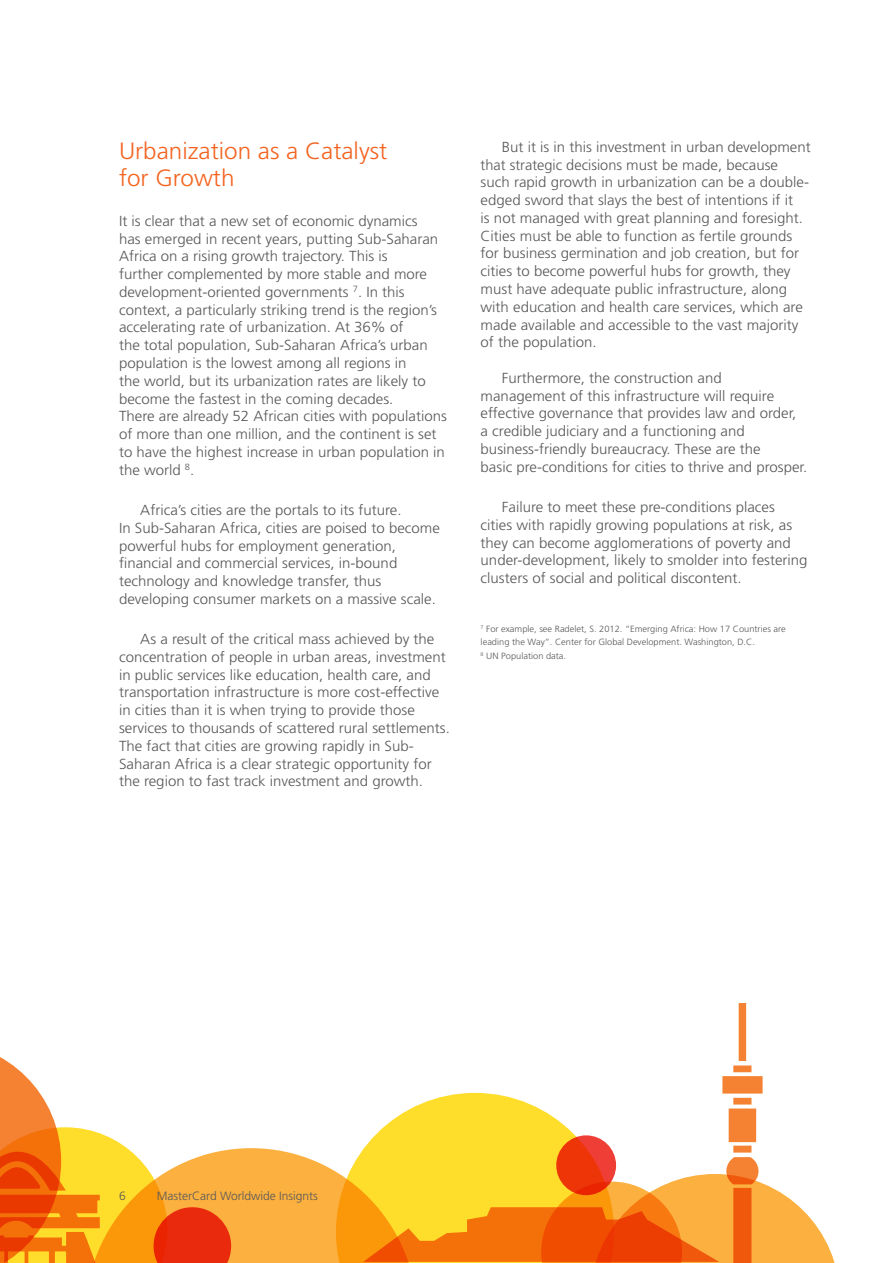
<style>
.page{position:relative;width:893px;height:1263px;background:#fff}
.page>*{position:absolute;margin:0;border:0;box-sizing:border-box;transform-origin:0 0}
.t1{font:300 23.55px/26.7px "Frutiger";color:#f36421}
.t2{font:300 14.55px/17.7px "Frutiger";color:#57585a}
.t3{font:300 12px "Frutiger";color:#57585a}
.t4{font:300 9px/13.5px "Frutiger";color:#57585a}
</style>
<div class="page">
<svg style="left:0;top:1003px;width:835px;height:260px"></svg>
<p class="t1" style="left:119px;top:137px;width:270px">Urbanization as a Catalyst for Growth</p>
<p class="t2" style="left:119px;top:212px;width:329px">It is clear that a new set of economic dynamics<br>has emerged in recent years, putting Sub-Saharan Africa on a rising growth trajectory. This is<br>further complemented by more stable and more development-oriented governments <sup>7</sup>. In this context, a particularly striking trend is the region’s accelerating rate of urbanization. At 36% of<br>the total population, Sub-Saharan Africa’s urban population is the lowest among all regions in<br>the world, but its urbanization rates are likely to become the fastest in the coming decades.<br>There are already 52 African cities with populations of more than one million, and the continent is set to have the highest increase in urban population in the world <sup>8</sup>.</p>
<p class="t2" style="left:119px;top:501px;width:322px;text-indent:21px">Africa’s cities are the portals to its future.<br>In Sub-Saharan Africa, cities are poised to become powerful hubs for employment generation, financial and commercial services, in-bound technology and knowledge transfer, thus developing consumer markets on a massive scale.</p>
<p class="t2" style="left:119px;top:630px;width:332px;text-indent:21px">As a result of the critical mass achieved by the concentration of people in urban areas, investment in public services like education, health care, and transportation infrastructure is more cost-effective in cities than it is when trying to provide those services to thousands of scattered rural settlements.<br>The fact that cities are growing rapidly in Sub-Saharan Africa is a clear strategic opportunity for the region to fast track investment and growth.</p>
<p class="t2" style="left:481px;top:138px;width:332px;text-indent:21px">But it is in this investment in urban development that strategic decisions must be made, because such rapid growth in urbanization can be a double&shy;edged sword that slays the best of intentions if it<br>is not managed with great planning and foresight.<br>Cities must be able to function as fertile grounds for business germination and job creation, but for cities to become powerful hubs for growth, they must have adequate public infrastructure, along with education and health care services, which are made available and accessible to the vast majority of the population.</p>
<p class="t2" style="left:481px;top:369px;width:328px;text-indent:21px">Furthermore, the construction and management of this infrastructure will require effective governance that provides law and order, a credible judiciary and a functioning and business-friendly bureaucracy. These are the<br>basic pre-conditions for cities to thrive and prosper.</p>
<p class="t2" style="left:481px;top:498px;width:328px;text-indent:21px">Failure to meet these pre-conditions places cities with rapidly growing populations at risk, as they can become agglomerations of poverty and under-development, likely to smolder into festering clusters of social and political discontent.</p>
<p class="t4" style="left:481px;top:622px;width:307px"><sup>7</sup> For example, see Radelet, S. 2012. “Emerging Africa: How 17 Countries are leading the Way”. Center for Global Development. Washington, D.C.<br><sup>8</sup> UN Population data.</p>
<p class="t3" style="left:119px;top:1189px;width:8px">6</p>
<p class="t3" style="left:157px;top:1189px;width:162px">MasterCard Worldwide Insignts</p>
</div>
